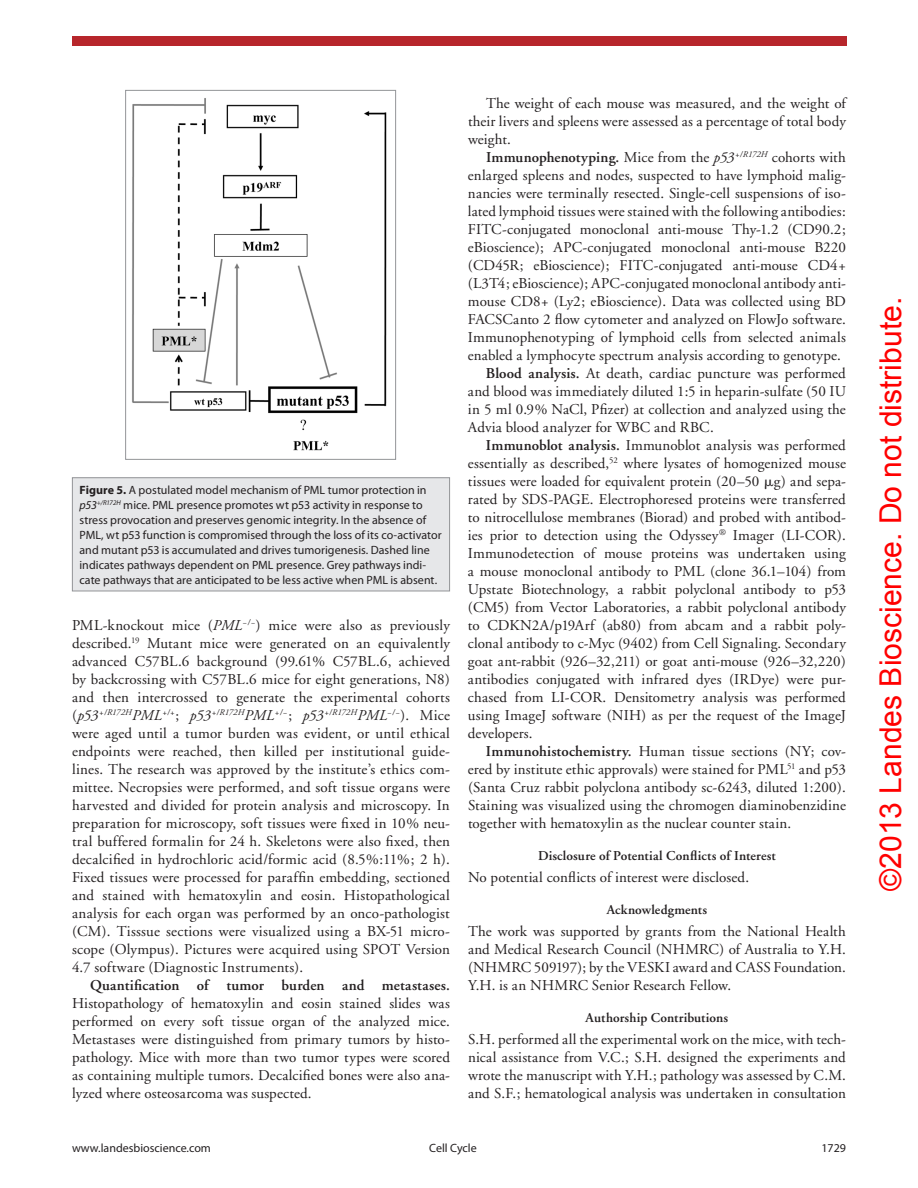
<style>
.page{position:relative;width:918px;height:1188px;background:#fff}
.page>*{position:absolute;margin:0;border:0;box-sizing:border-box;transform-origin:0 0}
.t1{font:30.15px "Arial";color:#f00}
.t2{font:15px/18px "Adobe Garamond";letter-spacing:.005em;color:#231f20;text-align:justify}
.t3{font:600 15px "Adobe Garamond";letter-spacing:.01em;color:#231f20}
.t4{font:600 13.5px "Adobe Garamond";letter-spacing:.01em;color:#231f20}
.t5{font:12px/15px "Myriad Pro";color:#231f20}
.t6{font:italic 8.7px "Adobe Garamond";letter-spacing:.015em;color:#231f20}
.s1{font-weight:700}
.s2{font-style:italic}
.s3{font-style:normal;font-size:15px}
.s4{font-size:15px}
.s5{font-weight:600}
.s6{font-family:"Universal Std Greekw Math Pi"}
</style>
<div class="page">
<div style="left:72px;top:36px;width:774px;height:10px;background:#b7262b"></div>
<div style="left:72px;top:478px;width:378px;height:113px;background:#e6e7e9"></div>
<div style="left:72px;top:477px;width:378px;height:114px;border:1px solid #939598"></div>
<img style="left:132px;top:98px;width:255px;height:353px">
<div style="left:125px;top:90px;width:271px;height:370px;border:1px solid #939598"></div>
<p class="t5" style="left:80px;top:482px;width:364px"><span class="s1">Figure 5.</span> A postulated model mechanism of PML tumor protection in <span class="s2">p53</span><sup>+/R172H</sup> mice. PML presence promotes wt p53 activity in response to stress provocation and preserves genomic integrity. In the absence of PML, wt p53 function is compromised through the loss of its co-activator and mutant p53 is accumulated and drives tumorigenesis. Dashed line indicates pathways dependent on PML presence. Grey pathways indi&shy;cate pathways that are anticipated to be less active when PML is absent.</p>
<p class="t2" style="left:72px;top:617px;width:379px">PML-knockout mice (<span class="s2">PML</span><sup>−/−</sup>) mice were also as previously described.<sup>19</sup> Mutant mice were generated on an equivalently advanced C57BL.6 background (99.61% C57BL.6, achieved by backcrossing with C57BL.6 mice for eight generations, N8) and then intercrossed to generate the experimental cohorts</p>
<p class="t6" style="left:72px;top:708px;width:379px"><span class="s3">(</span><span class="s4">p53</span>+/R172H<span class="s4">PML</span>+/+<span class="s3">;</span> <span class="s4">p53</span>+/R172H<span class="s4">PML</span>+/−<span class="s3">;</span> <span class="s4">p53</span>+/R172H<span class="s4">PML</span>−/−<span class="s3">). Mice</span></p>
<p class="t2" style="left:72px;top:725px;width:379px">were aged until a tumor burden was evident, or until ethical endpoints were reached, then killed per institutional guide&shy;lines. The research was approved by the institute’s ethics com&shy;mittee. Necropsies were performed, and soft tissue organs were harvested and divided for protein analysis and microscopy. In preparation for microscopy, soft tissues were fixed in 10% neu&shy;tral buffered formalin for 24 h. Skeletons were also fixed, then decalcified in hydrochloric acid/formic acid (8.5%:11%; 2 h).<br>Fixed tissues were processed for paraffin embedding, sectioned and stained with hematoxylin and eosin. Histopathological analysis for each organ was performed by an onco-pathologist (CM). Tisssue sections were visualized using a BX-51 micro&shy;scope (Olympus). Pictures were acquired using SPOT Version 4.7 software (Diagnostic Instruments).</p>
<p class="t3" style="left:90px;top:977px;width:361px">Quantification of tumor burden and metastases.</p>
<p class="t2" style="left:72px;top:995px;width:379px">Histopathology of hematoxylin and eosin stained slides was performed on every soft tissue organ of the analyzed mice.<br>Metastases were distinguished from primary tumors by histo&shy;pathology. Mice with more than two tumor types were scored as containing multiple tumors. Decalcified bones were also ana&shy;lyzed where osteosarcoma was suspected.</p>
<p class="t2" style="left:468px;top:95px;width:379px;text-indent:18px">The weight of each mouse was measured, and the weight of their livers and spleens were assessed as a percentage of total body weight.</p>
<p class="t2" style="left:486px;top:149px;width:361px"><span class="s5">Immunophenotyping.</span> Mice from the <span class="s2">p53</span><sup>+/R172H</sup> cohorts with</p>
<p class="t2" style="left:468px;top:167px;width:379px">enlarged spleens and nodes, suspected to have lymphoid malig-</p>
<p class="t2" style="left:468px;top:185px;width:379px">nancies were terminally resected. Single-cell suspensions of iso-</p>
<p class="t2" style="left:468px;top:203px;width:379px">lated lymphoid tissues were stained with the following antibodies:</p>
<p class="t2" style="left:468px;top:221px;width:379px">FITC-conjugated monoclonal anti-mouse Thy-1.2 (CD90.2;</p>
<p class="t2" style="left:468px;top:239px;width:379px">eBioscience); APC-conjugated monoclonal anti-mouse B220</p>
<p class="t2" style="left:468px;top:257px;width:379px">(CD45R; eBioscience); FITC-conjugated anti-mouse CD4+</p>
<p class="t2" style="left:468px;top:275px;width:379px">(L3T4; eBioscience); APC-conjugated monoclonal antibody anti-</p>
<p class="t2" style="left:468px;top:293px;width:379px">mouse CD8+ (Ly2; eBioscience). Data was collected using BD</p>
<p class="t2" style="left:468px;top:311px;width:379px">FACSCanto 2 flow cytometer and analyzed on FlowJo software.</p>
<p class="t2" style="left:468px;top:329px;width:379px">Immunophenotyping of lymphoid cells from selected animals</p>
<p class="t2" style="left:468px;top:347px;width:375px">enabled a lymphocyte spectrum analysis according to genotype.</p>
<p class="t2" style="left:486px;top:365px;width:361px"><span class="s5">Blood analysis.</span> At death, cardiac puncture was performed</p>
<p class="t2" style="left:468px;top:383px;width:379px">and blood was immediately diluted 1:5 in heparin-sulfate (50 IU</p>
<p class="t2" style="left:468px;top:401px;width:379px">in 5 ml 0.9% NaCl, Pfizer) at collection and analyzed using the</p>
<p class="t2" style="left:468px;top:419px;width:247px">Advia blood analyzer for WBC and RBC.</p>
<p class="t2" style="left:486px;top:437px;width:361px"><span class="s5">Immunoblot analysis.</span> Immunoblot analysis was performed</p>
<p class="t2" style="left:468px;top:455px;width:379px">essentially as described,<sup>52</sup> where lysates of homogenized mouse</p>
<p class="t2" style="left:468px;top:473px;width:379px">tissues were loaded for equivalent protein (20–50 <span class="s6">μ</span>g) and sepa-</p>
<p class="t2" style="left:468px;top:491px;width:379px">rated by SDS-PAGE. Electrophoresed proteins were transferred</p>
<p class="t2" style="left:468px;top:509px;width:379px">to nitrocellulose membranes (Biorad) and probed with antibod-</p>
<p class="t2" style="left:468px;top:527px;width:379px">ies prior to detection using the Odyssey<sup>®</sup> Imager (LI-COR).</p>
<p class="t2" style="left:468px;top:545px;width:379px">Immunodetection of mouse proteins was undertaken using</p>
<p class="t2" style="left:468px;top:563px;width:379px">a mouse monoclonal antibody to PML (clone 36.1–104) from</p>
<p class="t2" style="left:468px;top:581px;width:379px">Upstate Biotechnology, a rabbit polyclonal antibody to p53</p>
<p class="t2" style="left:468px;top:599px;width:379px">(CM5) from Vector Laboratories, a rabbit polyclonal antibody</p>
<p class="t2" style="left:468px;top:617px;width:379px">to CDKN2A/p19Arf (ab80) from abcam and a rabbit poly-</p>
<p class="t2" style="left:468px;top:635px;width:379px">clonal antibody to c-Myc (9402) from Cell Signaling. Secondary</p>
<p class="t2" style="left:468px;top:653px;width:379px">goat ant-rabbit (926–32,211) or goat anti-mouse (926–32,220)</p>
<p class="t2" style="left:468px;top:671px;width:379px">antibodies conjugated with infrared dyes (IRDye) were pur-</p>
<p class="t2" style="left:468px;top:689px;width:379px">chased from LI-COR. Densitometry analysis was performed</p>
<p class="t2" style="left:468px;top:707px;width:379px">using ImageJ software (NIH) as per the request of the ImageJ</p>
<p class="t2" style="left:468px;top:725px;width:66px">developers.</p>
<p class="t2" style="left:486px;top:743px;width:361px"><span class="s5">Immunohistochemistry.</span> Human tissue sections (NY; cov-</p>
<p class="t2" style="left:468px;top:761px;width:379px">ered by institute ethic approvals) were stained for PML<sup>51</sup> and p53</p>
<p class="t2" style="left:468px;top:779px;width:379px">(Santa Cruz rabbit polyclona antibody sc-6243, diluted 1:200).</p>
<p class="t2" style="left:468px;top:797px;width:379px">Staining was visualized using the chromogen diaminobenzidine</p>
<p class="t2" style="left:468px;top:815px;width:325px">together with hematoxylin as the nuclear counter stain.</p>
<p class="t4" style="left:538px;top:848px;width:239px">Disclosure of Potential Conflicts of Interest</p>
<p class="t2" style="left:468px;top:869px;width:283px">No potential conflicts of interest were disclosed.</p>
<p class="t4" style="left:607px;top:902px;width:102px">Acknowledgments</p>
<p class="t2" style="left:468px;top:923px;width:379px">The work was supported by grants from the National Health and Medical Research Council (NHMRC) of Australia to Y.H. (NHMRC 509197); by the VESKI award and CASS Foundation.<br>Y.H. is an NHMRC Senior Research Fellow.</p>
<p class="t4" style="left:586px;top:1010px;width:144px">Authorship Contributions</p>
<p class="t2" style="left:468px;top:1031px;width:379px">S.H. performed all the experimental work on the mice, with tech&shy;nical assistance from V.C.; S.H. designed the experiments and wrote the manuscript with Y.H.; pathology was assessed by C.M. and S.F.; hematological analysis was undertaken in consultation</p>
<p class="t5" style="left:72px;top:1140px;width:140px">www.landesbioscience.com</p>
<p class="t5" style="left:429px;top:1140px;width:49px">Cell Cycle</p>
<p class="t5" style="left:821px;top:1140px;width:26px">1729</p>
<h1 class="t1" style="left:871px;top:891px;width:595px;rotate:-90deg">©2013 Landes Bioscience. Do not distribute.</h1>
</div>
